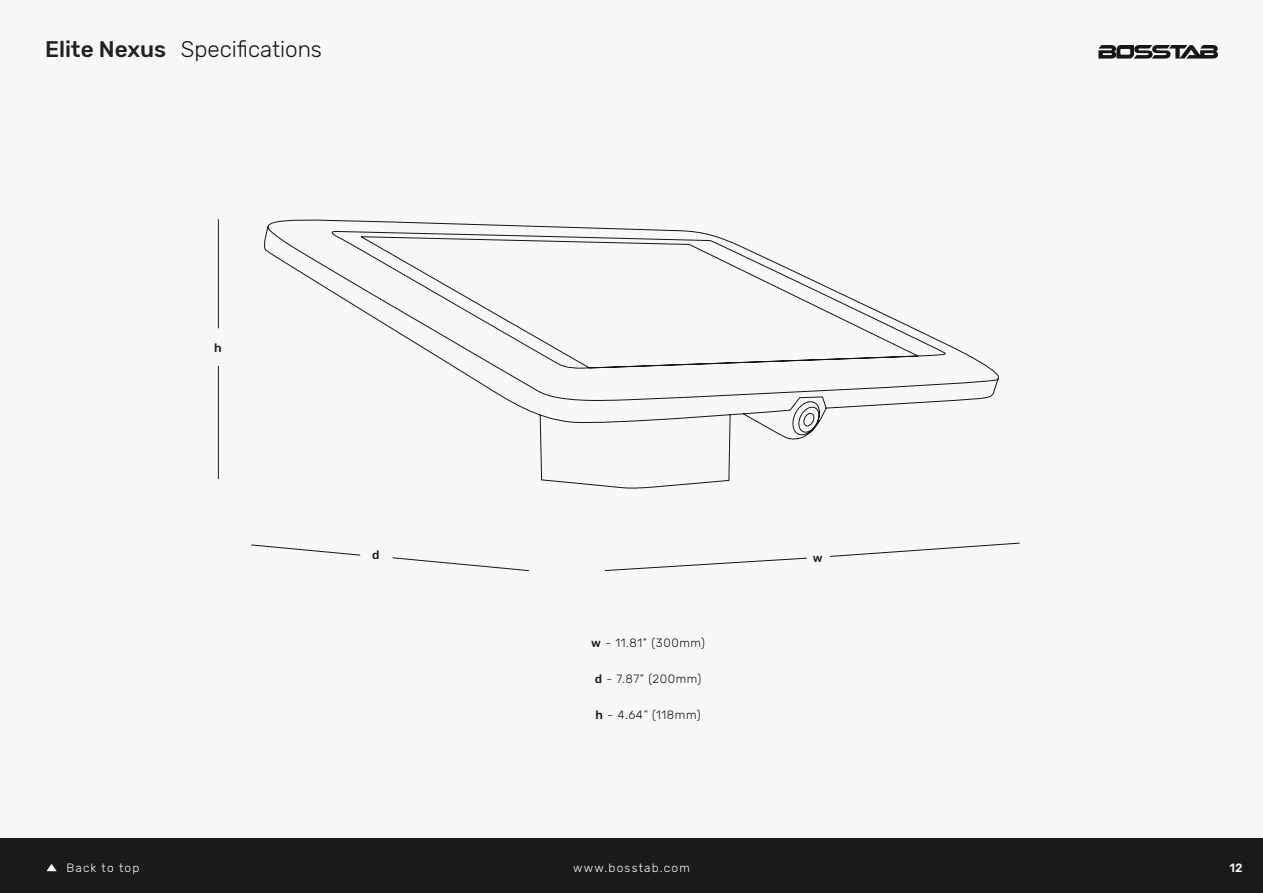
<style>
.page{position:relative;width:1263px;height:893px;background:#f9f8f8}
.page>*{position:absolute;margin:0;border:0;box-sizing:border-box;transform-origin:0 0}
.t1{font:300 22.5px "Rubik";color:#151515}
.t2{font:500 22.5px "Rubik";color:#241f21}
.t3{font:300 12px "Rubik";letter-spacing:.05em;color:#151515}
.t4{font:300 12px "Rubik";letter-spacing:.1em;color:#f9f8f8}
.t5{font:500 12px "Rubik";color:#1b1a1b}
.t6{font:500 12px "Rubik";color:#f9f8f8}
.s1{font-weight:500;color:#1b1a1b}
.s2{color:#1b1a1b}
</style>
<div class="page">
<div style="left:0;top:839px;width:1263px;height:54px;background:#1b1a1b"></div>
<svg style="left:1098px;top:45px;width:120px;height:14px"></svg>
<svg style="left:46px;top:864px;width:11px;height:7px"></svg>
<svg style="left:605px;top:560px;width:179px;height:11px"></svg>
<hr style="left:218px;top:219px;width:1px;height:109px;background:#1b1a1b">
<hr style="left:218px;top:366px;width:1px;height:113px;background:#1b1a1b">
<svg style="left:411px;top:560px;width:118px;height:11px"></svg>
<svg style="left:251px;top:544px;width:11px;height:3px"></svg>
<svg style="left:1004px;top:542px;width:16px;height:3px"></svg>
<svg style="left:262px;top:219px;width:742px;height:341px"></svg>
<h1 class="t2" style="left:45px;top:36px;width:123px">Elite Nexus</h1>
<h1 class="t1" style="left:181px;top:37px;width:143px">Specifications</h1>
<p class="t5" style="left:214px;top:340px;width:9px">h</p>
<p class="t5" style="left:372px;top:548px;width:9px">d</p>
<p class="t5" style="left:813px;top:551px;width:11px">w</p>
<p class="t3" style="left:591px;top:636px;width:115px"><span class="s1">w</span> <span class="s2">-</span> 11.81” (300mm)</p>
<p class="t3" style="left:595px;top:672px;width:108px"><span class="s1">d</span> <span class="s2">-</span> 7.87” (200mm)</p>
<p class="t3" style="left:596px;top:708px;width:106px"><span class="s1">h</span> <span class="s2">-</span> 4.64” (118mm)</p>
<p class="t4" style="left:66px;top:861px;width:75px">Back to top</p>
<p class="t4" style="left:573px;top:861px;width:118px">www.bosstab.com</p>
<p class="t6" style="left:1229px;top:860px;width:15px">12</p>
</div>
